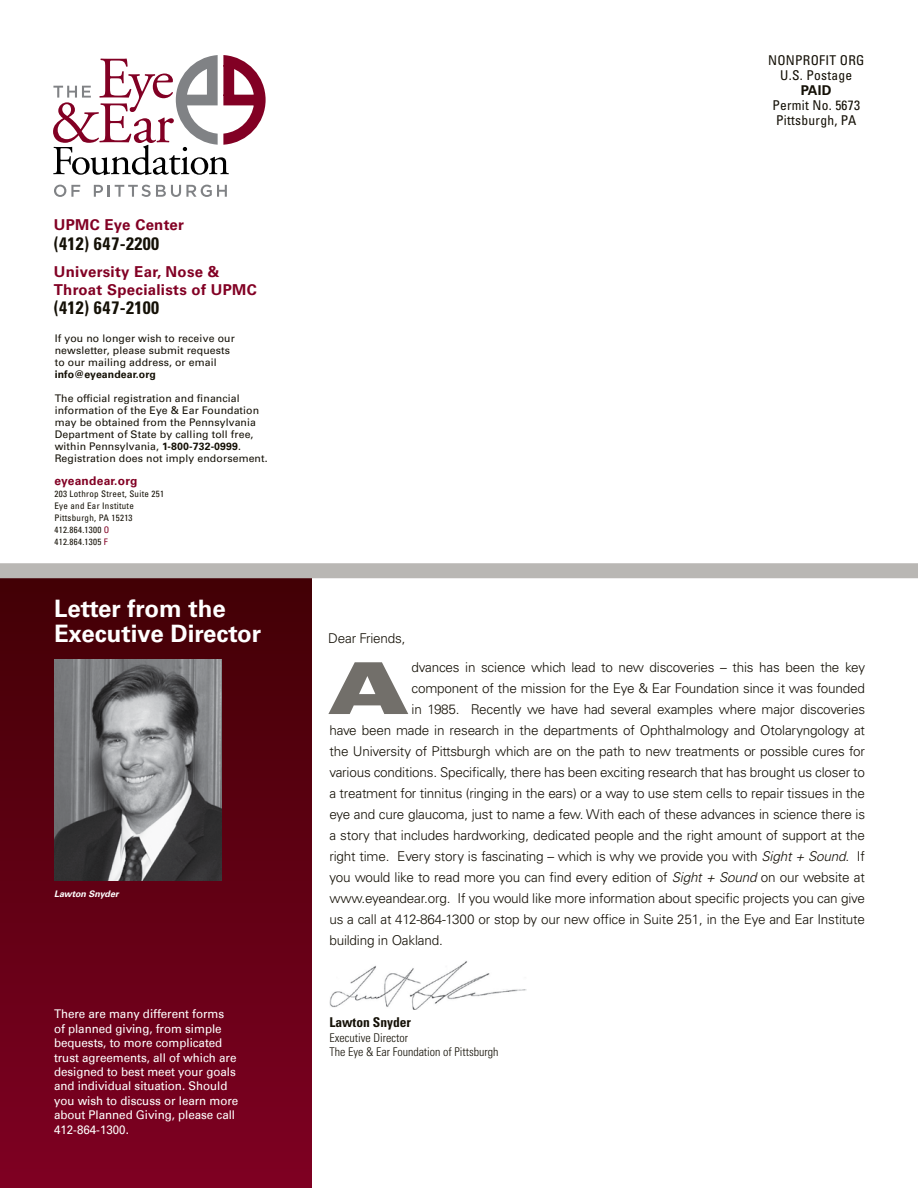
<style>
.page{position:relative;width:918px;height:1188px;background:#fff}
.page>*{position:absolute;margin:0;border:0;box-sizing:border-box;transform-origin:0 0}
.t1{font:71.7px "Univers LT Std X Black Ex";color:#726f6a}
.t2{font:700 24px/25.5px "Univers LT Std";color:#fff}
.t3{font:700 condensed 18px "Univers LT Std";letter-spacing:.02em;color:#141006}
.t4{font:700 15px/18px "Univers LT Std";letter-spacing:.02em;color:#820024}
.t5{font:300 13.5px "Univers LT Std";letter-spacing:-.015em;color:#141006}
.t6{font:condensed 13.5px/15px "Univers LT Std";letter-spacing:.02em;color:#141006;text-align:center}
.t7{font:700 condensed 13.5px "Univers LT Std";color:#141006}
.t8{font:700 13.5px "Univers LT Std";color:#141006}
.t9{font:12px/14.4px "Univers";color:#fff;scale:.96 1}
.t10{font:300 condensed 12px/14.4px "Univers LT Std";color:#141006}
.t11{font:700 12px "Univers LT Std";letter-spacing:.02em;color:#820024}
.t12{font:10.5px/12px "Univers LT Std";letter-spacing:.01em;color:#141006}
.t13{font:700 10.5px "Univers LT Std";letter-spacing:.01em;color:#141006}
.t14{font:condensed 9px/12px "Univers LT Std";letter-spacing:.03em;color:#141006}
.t15{font:italic 700 9px "Univers LT Std";color:#fff}
.s1{font-weight:700}
.s2{color:#820024}
.s3{font-style:italic}
</style>
<div class="page">
<div style="left:0;top:571px;width:312px;height:617px;background:linear-gradient(to bottom,#420105,#7f0022)"></div>
<img style="left:54px;top:660px;width:168px;height:221px">
<div style="left:0;top:563px;width:918px;height:15px;background:#b9b7b4"></div>
<img style="left:329px;top:961px;width:198px;height:49px">
<svg style="left:54px;top:185px;width:26px;height:12px"></svg>
<svg style="left:94px;top:185px;width:133px;height:12px"></svg>
<svg style="left:53px;top:55px;width:213px;height:120px"></svg>
<p class="t4" style="left:54px;top:216px;width:132px">UPMC Eye Center</p>
<h3 class="t3" style="left:54px;top:232px;width:107px">(412) 647-2200</h3>
<p class="t4" style="left:54px;top:262px;width:204px">University Ear, Nose &amp;<br>Throat Specialists of UPMC</p>
<h3 class="t3" style="left:54px;top:297px;width:107px">(412) 647-2100</h3>
<p class="t12" style="left:55px;top:333px;width:182px">If you no longer wish to receive our newsletter, please submit requests to our mailing address, or email</p>
<p class="t13" style="left:55px;top:369px;width:103px">info@eyeandear.org</p>
<p class="t12" style="left:55px;top:393px;width:214px">The official registration and financial information of the Eye &amp; Ear Foundation may be obtained from the Pennsylvania Department of State by calling toll free, within Pennsylvania, <span class="s1">1-800-732-0999</span>.<br>Registration does not imply endorsement.</p>
<p class="t11" style="left:54px;top:474px;width:84px">eyeandear.org</p>
<p class="t14" style="left:54px;top:488px;width:111px">203 Lothrop Street, Suite 251<br>Eye and Ear Institute<br>Pittsburgh, PA 15213<br>412.864.1300 <span class="s2">O<br></span>412.864.1305 <span class="s2">F</span></p>
<h2 class="t2" style="left:54px;top:595px;width:209px">Letter from the<br>Executive Director</h2>
<p class="t15" style="left:54px;top:889px;width:66px">Lawton Snyder</p>
<p class="t9" style="left:54px;top:1007px;width:194px">There are many different forms<br>of planned giving, from simple bequests, to more complicated trust agreements, all of which are designed to best meet your goals and individual situation. Should you wish to discuss or learn more about Planned Giving, please call<br>412-864-1300.</p>
<p class="t5" style="left:328px;top:630px;width:79px">Dear Friends,</p>
<p class="t6" style="left:768px;top:52px;width:98px">NONPROFIT ORG<br>U.S. Postage</p>
<p class="t8" style="left:801px;top:82px;width:32px">PAID</p>
<p class="t6" style="left:772px;top:97px;width:89px;text-align:left">Permit No. 5673<br>Pittsburgh, PA</p>
<h1 class="t1" style="left:329px;top:646px;width:79px">A</h1>
<p class="t5" style="left:412px;top:659px;width:455px">dvances in science which lead to new discoveries – this has been the key</p>
<p class="t5" style="left:412px;top:680px;width:455px">component of the mission for the Eye &amp; Ear Foundation since it was founded</p>
<p class="t5" style="left:412px;top:701px;width:455px">in 1985. Recently we have had several examples where major discoveries</p>
<p class="t5" style="left:329px;top:722px;width:537px">have been made in research in the departments of Ophthalmology and Otolaryngology at</p>
<p class="t5" style="left:329px;top:743px;width:537px">the University of Pittsburgh which are on the path to new treatments or possible cures for</p>
<p class="t5" style="left:329px;top:764px;width:537px">various conditions. Specifically, there has been exciting research that has brought us closer to</p>
<p class="t5" style="left:329px;top:785px;width:537px">a treatment for tinnitus (ringing in the ears) or a way to use stem cells to repair tissues in the</p>
<p class="t5" style="left:329px;top:806px;width:537px">eye and cure glaucoma, just to name a few. With each of these advances in science there is</p>
<p class="t5" style="left:329px;top:827px;width:537px">a story that includes hardworking, dedicated people and the right amount of support at the</p>
<p class="t5" style="left:329px;top:848px;width:537px">right time. Every story is fascinating – which is why we provide you with <span class="s3">Sight + Sound</span>. If</p>
<p class="t5" style="left:329px;top:869px;width:537px">you would like to read more you can find every edition of <span class="s3">Sight + Sound</span> on our website at</p>
<p class="t5" style="left:329px;top:890px;width:537px">www.eyeandear.org. If you would like more information about specific projects you can give</p>
<p class="t5" style="left:329px;top:911px;width:537px">us a call at 412-864-1300 or stop by our new office in Suite 251, in the Eye and Ear Institute</p>
<p class="t5" style="left:329px;top:932px;width:115px">building in Oakland.</p>
<p class="t7" style="left:329px;top:1014px;width:83px">Lawton Snyder</p>
<p class="t10" style="left:329px;top:1030px;width:171px">Executive Director<br>The Eye &amp; Ear Foundation of Pittsburgh</p>
</div>
